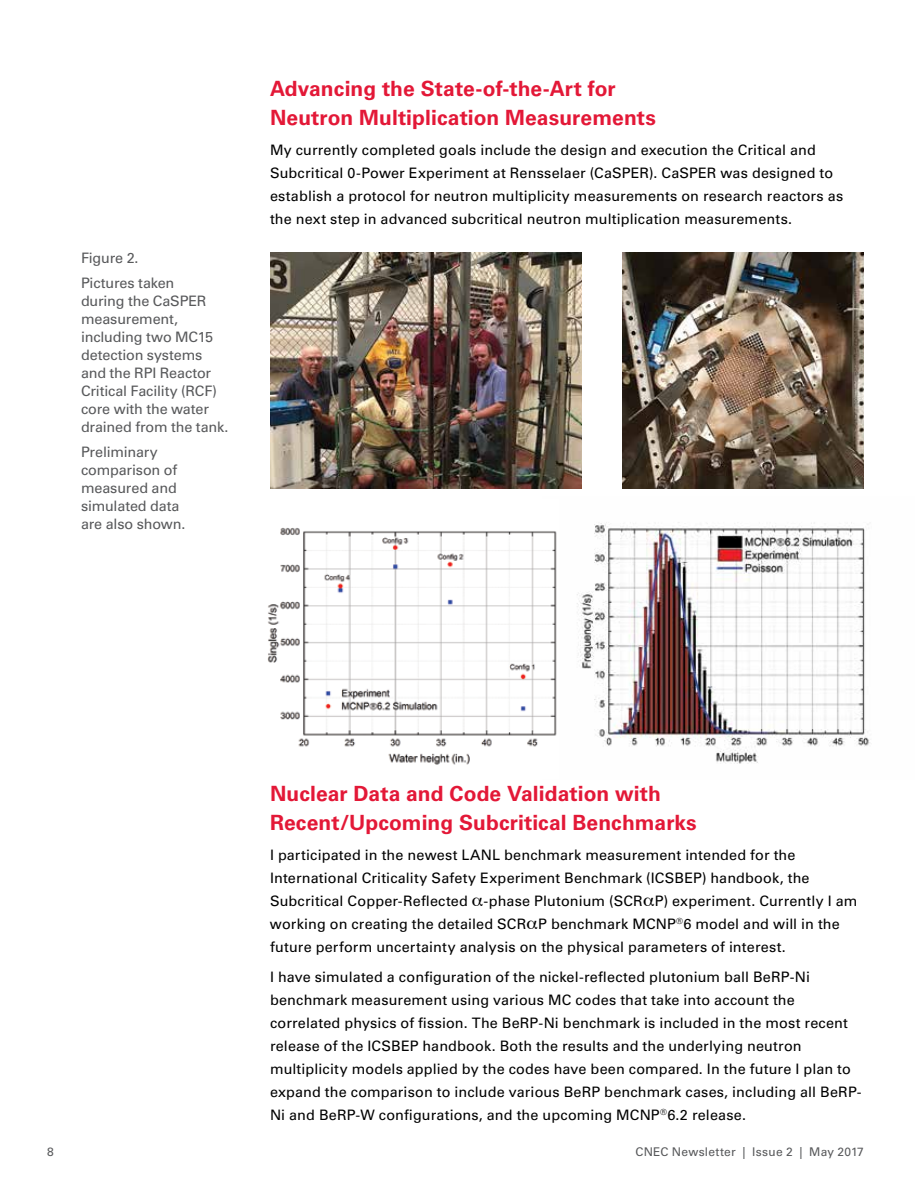
<style>
.page{position:relative;width:918px;height:1188px;background:#fff}
.page>*{position:absolute;margin:0;border:0;box-sizing:border-box;transform-origin:0 0}
.t1{font:700 21px/29.2px "Univers LT Std";letter-spacing:.005em;color:#e31837}
.t2{font:14.4px/23.1px "Univers LT Std";letter-spacing:.01em;color:#000}
.t3{font:14.4px/18px "Univers LT Std";letter-spacing:-.01em;color:#58595b}
.t4{font:12px "Univers LT Std";letter-spacing:.02em;color:#58595b}
</style>
<div class="page">
<img style="left:270px;top:253px;width:312px;height:236px">
<img style="left:622px;top:253px;width:242px;height:236px">
<img style="left:577px;top:522px;width:293px;height:242px">
<img style="left:267px;top:527px;width:290px;height:238px">
<p class="t3" style="left:81px;top:246px;width:95px;line-height:24.8px">Figure 2.<br>Pictures taken</p>
<p class="t3" style="left:81px;top:292px;width:149px">during the CaSPER measurement, including two MC15 detection systems and the RPI Reactor<br>Critical Facility (RCF) core with the water drained from the tank.</p>
<p class="t3" style="left:81px;top:443px;width:106px">Preliminary comparison of measured and simulated data are also shown.</p>
<h1 class="t1" style="left:270px;top:74px;width:387px">Advancing the State-of-the-Art for<br>Neutron Multiplication Measurements</h1>
<p class="t2" style="left:270px;top:139px;width:575px">My currently completed goals include the design and execution the Critical and Subcritical 0-Power Experiment at Rensselaer (CaSPER). CaSPER was designed to establish a protocol for neutron multiplicity measurements on research reactors as the next step in advanced subcritical neutron multiplication measurements.</p>
<h1 class="t1" style="left:270px;top:779px;width:428px">Nuclear Data and Code Validation with<br>Recent/Upcoming Subcritical Benchmarks</h1>
<p class="t2" style="left:270px;top:843px;width:589px">I participated in the newest LANL benchmark measurement intended for the International Criticality Safety Experiment Benchmark (ICSBEP) handbook, the Subcritical Copper-Reflected -phase Plutonium (SCR P) experiment. Currently I am working on creating the detailed SCR P benchmark MCNP<sup>®</sup>6 model and will in the future perform uncertainty analysis on the physical parameters of interest.</p>
<p class="t2" style="left:270px;top:965px;width:593px">I have simulated a configuration of the nickel-reflected plutonium ball BeRP-Ni benchmark measurement using various MC codes that take into account the correlated physics of fission. The BeRP-Ni benchmark is included in the most recent release of the ICSBEP handbook. Both the results and the underlying neutron multiplicity models applied by the codes have been compared. In the future I plan to expand the comparison to include various BeRP benchmark cases, including all BeRP-Ni and BeRP-W configurations, and the upcoming MCNP<sup>®</sup>6.2 release.</p>
<p class="t4" style="left:47px;top:1145px;width:8px">8</p>
<p class="t4" style="left:635px;top:1145px;width:230px">CNEC Newsletter | Issue 2 | May 2017</p>
</div>
